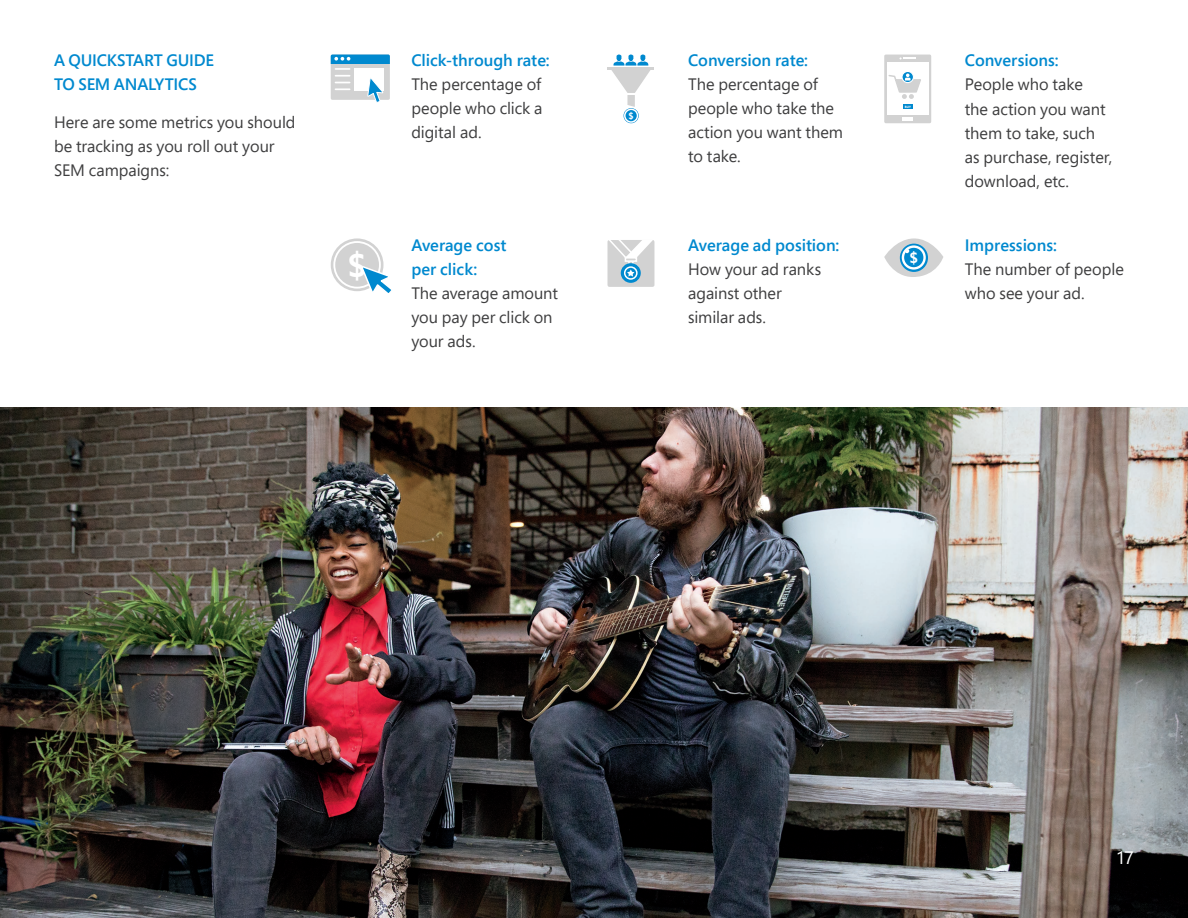
<style>
.page{position:relative;width:1188px;height:918px;background:#fff}
.page>*{position:absolute;margin:0;border:0;box-sizing:border-box;transform-origin:0 0}
.t1{font:700 33px "Segoe Pro";color:#fff}
.t2{font:18px "Segoe Pro";color:#fff}
.t3{font:16.5px/24px "Segoe Pro";color:#3e3e3f}
.t4{font:600 16.5px/24px "Segoe Pro";letter-spacing:-.005em;color:#0089cf}
.t5{font:700 15px "Segoe Pro";color:#fff}
.t6{font:700 9px "Segoe Pro";color:#fff}
</style>
<div class="page">
<img style="left:0;top:407px;width:1188px;height:511px">
<div style="left:331px;top:55px;width:59px;height:45px;background:#d2d2d2;border-radius:2px"></div>
<div style="left:331px;top:55px;width:59px;height:9px;background:#0089cf"></div>
<svg style="left:334px;top:57px;width:16px;height:4px"></svg>
<div style="left:354px;top:68px;width:30px;height:22px;background:#fff"></div>
<svg style="left:336px;top:68px;width:14px;height:22px"></svg>
<svg style="left:367px;top:78px;width:17px;height:25px"></svg>
<svg style="left:331px;top:238px;width:52px;height:53px"></svg>
<div style="left:334px;top:242px;width:46px;height:46px;background:#d2d2d2;border-radius:50%"></div>
<div style="left:333px;top:241px;width:48px;height:48px;border:2px solid #fff;border-radius:50%"></div>
<svg style="left:360px;top:265px;width:32px;height:28px"></svg>
<hr style="left:608px;top:67px;width:46px;height:3px;background:#d2d2d2">
<svg style="left:624px;top:108px;width:15px;height:15px"></svg>
<svg style="left:625px;top:109px;width:13px;height:13px"></svg>
<div style="left:624px;top:109px;width:14px;height:14px;border:2px solid #fff;border-radius:50%"></div>
<div style="left:628px;top:112px;width:6px;height:7px;background:#0089cf"></div>
<svg style="left:611px;top:54px;width:39px;height:53px"></svg>
<div style="left:608px;top:240px;width:46px;height:47px;background:#d2d2d2;border-radius:2px"></div>
<svg style="left:607px;top:240px;width:46px;height:24px"></svg>
<svg style="left:621px;top:263px;width:20px;height:20px"></svg>
<svg style="left:625px;top:267px;width:12px;height:12px"></svg>
<div style="left:624px;top:266px;width:14px;height:14px;border:2px solid #fff;border-radius:50%"></div>
<svg style="left:627px;top:270px;width:7px;height:7px"></svg>
<div style="left:884px;top:55px;width:47px;height:68px;background:#d2d2d2;border-radius:2px"></div>
<div style="left:887px;top:62px;width:41px;height:53px;background:#fff"></div>
<svg style="left:899px;top:57px;width:17px;height:3px"></svg>
<svg style="left:903px;top:105px;width:9px;height:4px"></svg>
<svg style="left:903px;top:117px;width:10px;height:3px"></svg>
<div style="left:901px;top:71px;width:13px;height:12px;border:1px solid #fff;border-radius:50%"></div>
<svg style="left:888px;top:74px;width:33px;height:25px"></svg>
<svg style="left:884px;top:238px;width:59px;height:39px"></svg>
<p class="t4" style="left:54px;top:48px;width:161px">A QUICKSTART GUIDE<br>TO SEM ANALYTICS</p>
<p class="t3" style="left:54px;top:110px;width:243px">Here are some metrics you should be tracking as you roll out your<br>SEM campaigns:</p>
<h1 class="t1" style="left:347px;top:242px;width:20px">$</h1>
<p class="t4" style="left:411px;top:48px;width:140px">Click-through rate:</p>
<p class="t3" style="left:411px;top:72px;width:133px;text-align:justify">The percentage of people who click a digital ad.</p>
<p class="t4" style="left:411px;top:233px;width:97px">Average cost per click:</p>
<p class="t3" style="left:411px;top:281px;width:148px">The average amount you pay per click on your ads.</p>
<p class="t6" style="left:628px;top:109px;width:7px">$</p>
<p class="t4" style="left:688px;top:48px;width:122px">Conversion rate:</p>
<p class="t3" style="left:688px;top:72px;width:157px">The percentage of people who take the action you want them to take.</p>
<p class="t4" style="left:688px;top:233px;width:153px">Average ad position:</p>
<p class="t3" style="left:688px;top:257px;width:135px">How your ad ranks against other similar ads.</p>
<p class="t5" style="left:910px;top:247px;width:10px">$</p>
<p class="t4" style="left:965px;top:48px;width:95px">Conversions:</p>
<p class="t3" style="left:965px;top:72px;width:149px">People who take<br>the action you want them to take, such as purchase, register, download, etc.</p>
<p class="t4" style="left:965px;top:233px;width:94px">Impressions:</p>
<p class="t3" style="left:965px;top:257px;width:160px">The number of people who see your ad.</p>
<p class="t2" style="left:1117px;top:845px;width:18px">17</p>
</div>
